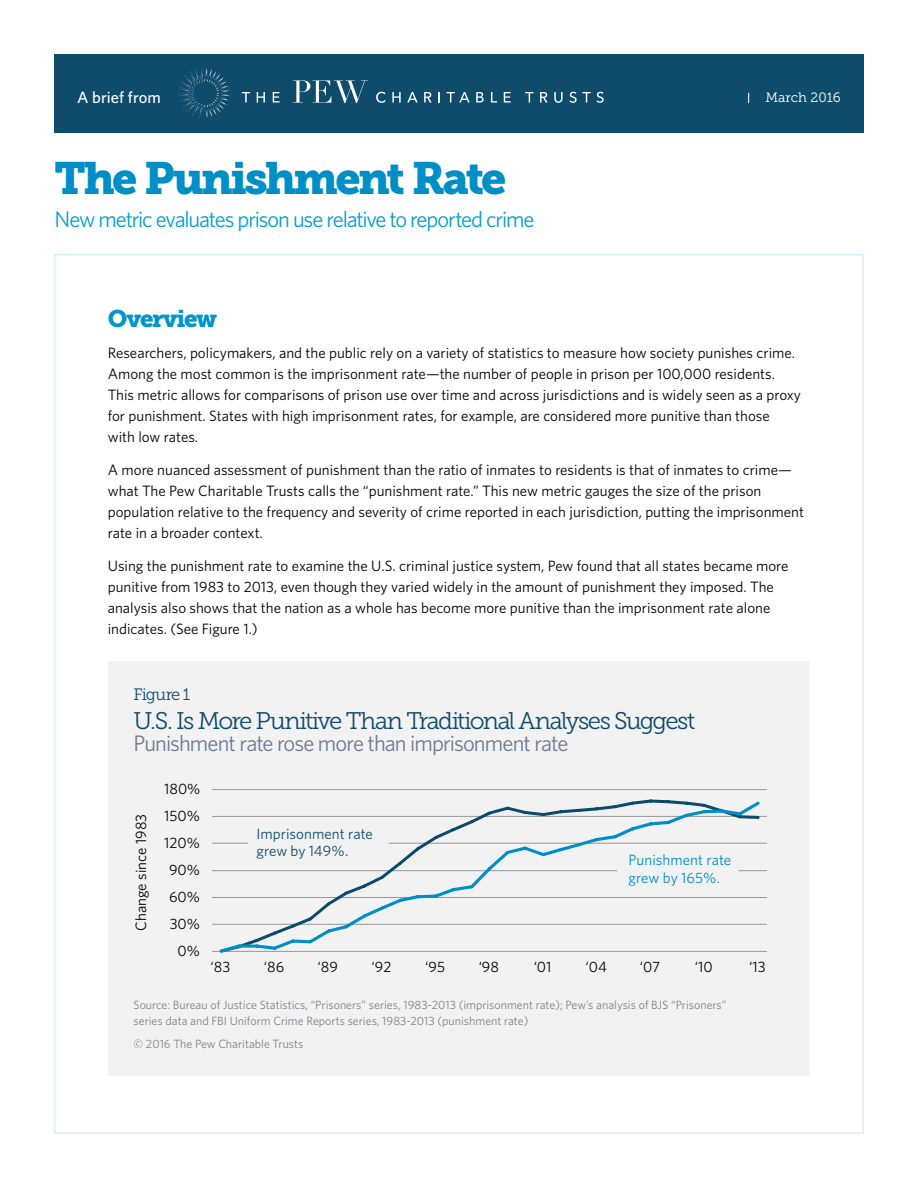
<style>
.page{position:relative;width:918px;height:1188px;background:#fff}
.page>*{position:absolute;margin:0;border:0;box-sizing:border-box;transform-origin:0 0}
.t1{font:45px "Museo Slab 900";letter-spacing:-.06em;color:#008ec6}
.t2{font:24px "Museo Slab 300";letter-spacing:-.065em;color:#0f4b6b}
.t3{font:24px "Museo Slab 900";letter-spacing:-.055em;color:#0096ca}
.t4{font:22.5px "Whitney";letter-spacing:-.055em;color:#069ecf}
.t5{font:22.5px "Whitney";letter-spacing:-.04em;color:#6d7b95}
.t6{font:500 16.5px "Whitney";color:#fff}
.t7{font:16.5px "Museo Slab 300";letter-spacing:-.055em;color:#0f4b6b}
.t8{font:15px/21px "Whitney";color:#000}
.t9{font:15px "Whitney";color:#010101}
.t10{font:15px/17.2px "Whitney";letter-spacing:.005em;color:#0c4a6b}
.t11{font:15px/18px "Whitney";letter-spacing:.005em;color:#008ec5}
.t12{font:13.5px "Museo Slab 300";color:#fff}
.t13{font:12px/16.5px "Whitney";color:#808285}
</style>
<div class="page">
<div style="left:54px;top:54px;width:810px;height:78px;background:#0f4b6b"></div>
<svg style="left:178px;top:68px;width:52px;height:50px"></svg>
<svg style="left:242px;top:92px;width:8px;height:11px"></svg>
<svg style="left:257px;top:92px;width:8px;height:11px"></svg>
<svg style="left:273px;top:92px;width:7px;height:11px"></svg>
<svg style="left:376px;top:92px;width:10px;height:11px"></svg>
<svg style="left:392px;top:92px;width:9px;height:11px"></svg>
<svg style="left:407px;top:92px;width:11px;height:11px"></svg>
<svg style="left:424px;top:92px;width:8px;height:11px"></svg>
<svg style="left:438px;top:92px;width:2px;height:11px"></svg>
<svg style="left:447px;top:92px;width:23px;height:11px"></svg>
<svg style="left:476px;top:92px;width:8px;height:11px"></svg>
<svg style="left:491px;top:92px;width:6px;height:11px"></svg>
<svg style="left:504px;top:92px;width:7px;height:11px"></svg>
<svg style="left:525px;top:92px;width:8px;height:11px"></svg>
<svg style="left:540px;top:92px;width:8px;height:11px"></svg>
<svg style="left:554px;top:92px;width:9px;height:11px"></svg>
<svg style="left:569px;top:92px;width:22px;height:11px"></svg>
<svg style="left:597px;top:92px;width:7px;height:11px"></svg>
<svg style="left:293px;top:80px;width:75px;height:23px"></svg>
<div style="left:108px;top:662px;width:702px;height:414px;background:#f2f2f3"></div>
<hr style="left:389px;top:843px;width:378px;height:1px;background:#989797">
<hr style="left:212px;top:789px;width:555px;height:1px;background:#989797">
<hr style="left:212px;top:843px;width:36px;height:1px;background:#989797">
<hr style="left:212px;top:951px;width:555px;height:1px;background:#989797">
<hr style="left:212px;top:897px;width:555px;height:1px;background:#989797">
<hr style="left:212px;top:924px;width:555px;height:1px;background:#989797">
<hr style="left:212px;top:870px;width:405px;height:1px;background:#989797">
<hr style="left:212px;top:816px;width:555px;height:1px;background:#989797">
<svg style="left:217px;top:799px;width:545px;height:154px"></svg>
<p class="t6" style="left:77px;top:86px;width:85px">A brief from</p>
<p class="t12" style="left:766px;top:90px;width:77px">March 2016</p>
<h1 class="t1" style="left:55px;top:152px;width:453px">The Punishment Rate</h1>
<h3 class="t4" style="left:55px;top:204px;width:481px">New metric evaluates prison use relative to reported crime</h3>
<h2 class="t3" style="left:108px;top:305px;width:111px">Overview</h2>
<p class="t8" style="left:108px;top:342px;width:695px">Researchers, policymakers, and the public rely on a variety of statistics to measure how society punishes crime.<br>Among the most common is the imprisonment rate—the number of people in prison per 100,000 residents.<br>This metric allows for comparisons of prison use over time and across jurisdictions and is widely seen as a proxy for punishment. States with high imprisonment rates, for example, are considered more punitive than those<br>with low rates.</p>
<p class="t8" style="left:108px;top:459px;width:698px">A more nuanced assessment of punishment than the ratio of inmates to residents is that of inmates to crime— what The Pew Charitable Trusts calls the “punishment rate.” This new metric gauges the size of the prison population relative to the frequency and severity of crime reported in each jurisdiction, putting the imprisonment rate in a broader context.</p>
<p class="t8" style="left:108px;top:555px;width:682px">Using the punishment rate to examine the U.S. criminal justice system, Pew found that all states became more punitive from 1983 to 2013, even though they varied widely in the amount of punishment they imposed. The analysis also shows that the nation as a whole has become more punitive than the imprisonment rate alone indicates. (See Figure 1.)</p>
<p class="t7" style="left:133px;top:686px;width:58px">Figure 1</p>
<h2 class="t2" style="left:133px;top:707px;width:563px">U.S. Is More Punitive Than Traditional Analyses Suggest</h2>
<h3 class="t5" style="left:133px;top:729px;width:437px">Punishment rate rose more than imprisonment rate</h3>
<p class="t9" style="left:131px;top:931px;width:118px;rotate:-90deg">Change since 1983</p>
<p class="t9" style="left:164px;top:779px;width:38px">180%</p>
<p class="t9" style="left:164px;top:806px;width:37px">150%</p>
<p class="t9" style="left:164px;top:833px;width:37px">120%</p>
<p class="t9" style="left:169px;top:860px;width:32px">90%</p>
<p class="t9" style="left:169px;top:887px;width:32px">60%</p>
<p class="t9" style="left:170px;top:914px;width:32px">30%</p>
<p class="t9" style="left:178px;top:941px;width:24px">0%</p>
<p class="t10" style="left:256px;top:825px;width:118px">Imprisonment rate grew by 149%.</p>
<p class="t11" style="left:629px;top:850px;width:104px">Punishment rate grew by 165%.</p>
<p class="t9" style="left:210px;top:957px;width:21px">‘83</p>
<p class="t9" style="left:264px;top:957px;width:22px">‘86</p>
<p class="t9" style="left:318px;top:957px;width:22px">‘89</p>
<p class="t9" style="left:372px;top:957px;width:21px">‘92</p>
<p class="t9" style="left:425px;top:957px;width:21px">‘95</p>
<p class="t9" style="left:479px;top:957px;width:22px">‘98</p>
<p class="t9" style="left:534px;top:957px;width:19px">‘01</p>
<p class="t9" style="left:586px;top:957px;width:23px">‘04</p>
<p class="t9" style="left:640px;top:957px;width:22px">‘07</p>
<p class="t9" style="left:695px;top:957px;width:19px">‘10</p>
<p class="t9" style="left:749px;top:957px;width:18px">‘13</p>
<p class="t13" style="left:134px;top:996px;width:594px">Source: Bureau of Justice Statistics, “Prisoners” series, 1983-2013 (imprisonment rate); Pew’s analysis of BJS “Prisoners” series data and FBI Uniform Crime Reports series, 1983-2013 (punishment rate)</p>
<p class="t13" style="left:134px;top:1035px;width:171px">© 2016 The Pew Charitable Trusts</p>
</div>
